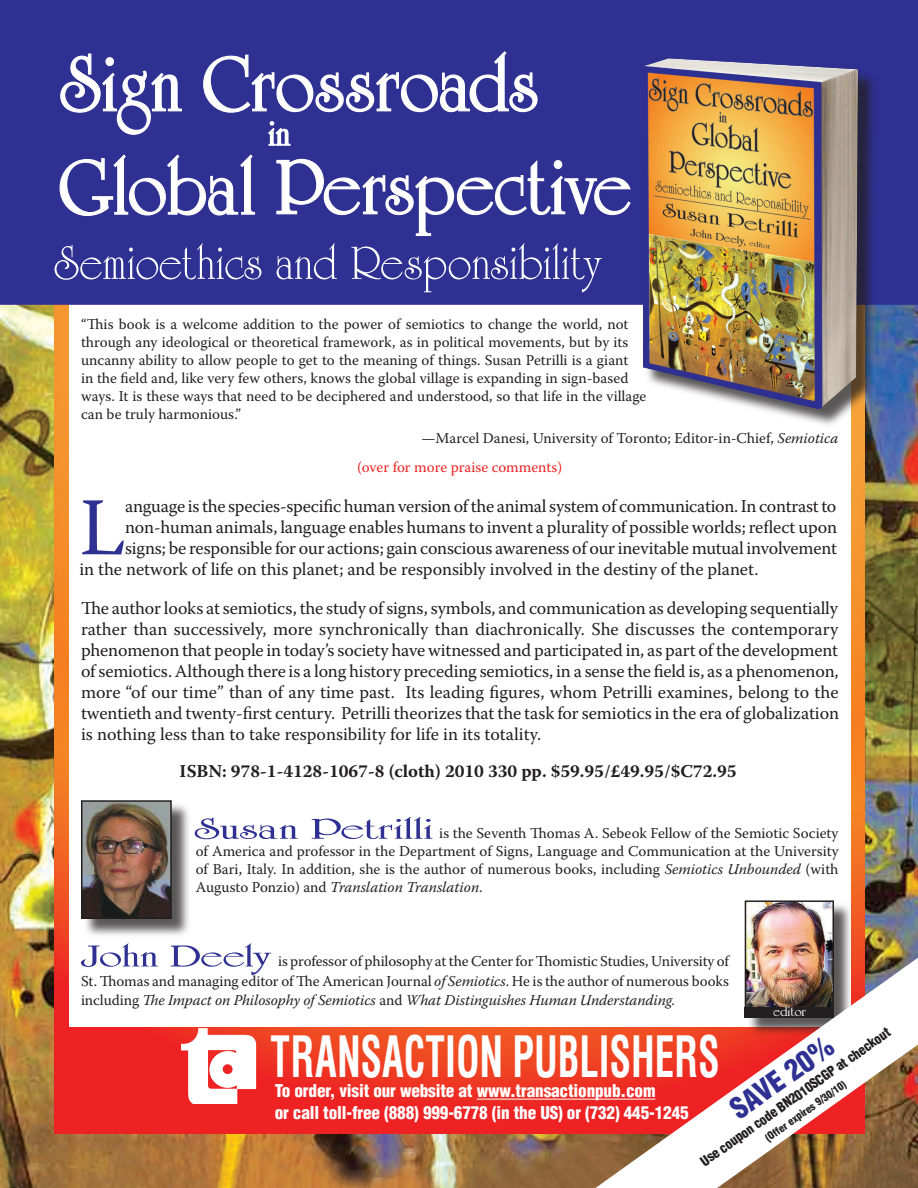
<style>
.page{position:relative;width:918px;height:1188px;background:#fff}
.page>*{position:absolute;margin:0;border:0;box-sizing:border-box;transform-origin:0 0}
.t1{font:81.75px "Warnock Pro";color:#2e3092}
.t2{font:700 condensed 55.5px "Helvetica";color:#fff;scale:.7 1}
.t3{font:900 condensed 28.5px "Helvetica";color:#2e3092}
.t4{font:18px/21px "Warnock Pro";letter-spacing:-.01em;color:#231f20;text-align:justify}
.t5{font:700 18px "Warnock Pro";color:#231f20}
.t6{font:900 condensed 17.25px/21.8px "Helvetica";letter-spacing:-.01em;color:#fff}
.t7{font:15px/18px "Warnock Pro";color:#231f20}
.t8{font:900 condensed 13.5px "Helvetica";color:#231f20}
.t9{font:13.5px "University Roman Bold DTC";color:#fff}
.t10{font:900 condensed 10.5px "Helvetica";color:#231f20}
.s1{font-style:italic}
.s2{color:#ee2323}
</style>
<div class="page">
<img style="left:0;top:305px;width:918px;height:883px">
<img style="left:55px;top:305px;width:810px;height:829px">
<div style="left:69px;top:298px;width:781px;height:729px;background:#fff"></div>
<div style="left:0;top:0;width:918px;height:305px;background:#2e3092"></div>
<svg style="left:60px;top:51px;width:478px;height:97px;background:#5153a4"></svg>
<svg style="left:267px;top:120px;width:24px;height:26px"></svg>
<svg style="left:51px;top:152px;width:588px;height:84px"></svg>
<svg style="left:55px;top:243px;width:206px;height:37px;background:#4e50a3"></svg>
<svg style="left:277px;top:243px;width:60px;height:36px;background:#5254a5"></svg>
<svg style="left:351px;top:243px;width:251px;height:49px;background:#48499f"></svg>
<div style="left:644px;top:59px;width:234px;height:370px;background:#231f20;opacity:.75"></div>
<img style="left:643px;top:58px;width:215px;height:352px">
<svg style="left:195px;top:818px;width:103px;height:21px"></svg>
<svg style="left:312px;top:817px;width:121px;height:22px"></svg>
<svg style="left:81px;top:943px;width:77px;height:24px"></svg>
<svg style="left:171px;top:943px;width:100px;height:32px"></svg>
<div style="left:81px;top:801px;width:111px;height:138px;background:#231f20;opacity:.75"></div>
<img style="left:84px;top:803px;width:85px;height:113px">
<div style="left:81px;top:800px;width:91px;height:119px;border:2px solid #231f20"></div>
<div style="left:745px;top:901px;width:110px;height:137px;background:#231f20;opacity:.75"></div>
<img style="left:748px;top:903px;width:83px;height:17px">
<div style="left:745px;top:900px;width:89px;height:118px;border:2px solid #231f20"></div>
<img style="left:486px;top:920px;width:432px;height:268px">
<img style="left:179px;top:1027px;width:82px;height:77px">
<hr style="left:477px;top:1099px;width:178px;height:1px;background:#fff">
<p class="t7" style="left:81px;top:314px;width:567px">“This book is a welcome addition to the power of semiotics to change the world, not through any ideological or theoretical framework, as in political movements, but by its uncanny ability to allow people to get to the meaning of things. Susan Petrilli is a giant<br>in the field and, like very few others, knows the global village is expanding in sign-based ways. It is these ways that need to be deciphered and understood, so that life in the village can be truly harmonious.”</p>
<p class="t7" style="left:357px;top:423px;width:483px;line-height:29.1px;text-indent:64px">—Marcel Danesi, University of Toronto; Editor-in-Chief, <span class="s1">Semiotica </span><span class="s2">(over for more praise comments)</span></p>
<h1 class="t1" style="left:80px;top:478px;width:48px">L</h1>
<p class="t4" style="left:125px;top:496px;width:713px">anguage is the species-specific human version of the animal system of communication. In contrast to</p>
<p class="t4" style="left:125px;top:517px;width:714px">non-human animals, language enables humans to invent a plurality of possible worlds; reflect upon</p>
<p class="t4" style="left:125px;top:538px;width:713px">signs; be responsible for our actions; gain conscious awareness of our inevitable mutual involvement</p>
<p class="t4" style="left:80px;top:559px;width:680px">in the network of life on this planet; and be responsibly involved in the destiny of the planet.</p>
<p class="t4" style="left:81px;top:597px;width:760px">The author looks at semiotics, the study of signs, symbols, and communication as developing sequentially rather than successively, more synchronically than diachronically. She discusses the contemporary phenomenon that people in today’s society have witnessed and participated in, as part of the development of semiotics. Although there is a long history preceding semiotics, in a sense the field is, as a phenomenon, more “of our time” than of any time past. Its leading figures, whom Petrilli examines, belong to the twentieth and twenty-first century. Petrilli theorizes that the task for semiotics in the era of globalization is nothing less than to take responsibility for life in its totality.</p>
<p class="t5" style="left:180px;top:760px;width:558px">ISBN: 978-1-4128-1067-8 (cloth) 2010 330 pp. $59.95/£49.95/$C72.95</p>
<p class="t7" style="left:196px;top:823px;width:644px;text-align:justify;text-indent:244px">is the Seventh Thomas A. Sebeok Fellow of the Semiotic Society of America and professor in the Department of Signs, Language and Communication at the University of Bari, Italy. In addition, she is the author of numerous books, including <span class="s1">Semiotics Unbounded</span> (with Augusto Ponzio) and <span class="s1">Translation Translation</span>.</p>
<p class="t7" style="left:81px;top:951px;width:650px;line-height:19.5px;text-align:justify;text-indent:197px">is professor of philosophy at the Center for Thomistic Studies, University of St. Thomas and managing editor of The American Journal <span class="s1">of Semiotics</span>. He is the author of numerous books including <span class="s1">The Impact on Philosophy of Semiotics</span> and <span class="s1">What Distinguishes Human Understanding.</span></p>
<p class="t5" style="left:249px;top:967px;width:426px">ISBN: 978-1-4128-1151-4 (cloth) 2009 275 pp. $34.95</p>
<p class="t9" style="left:774px;top:1004px;width:34px">editor</p>
<h3 class="t3" style="left:723px;top:1097px;width:120px;rotate:-35deg">save 20%</h3>
<p class="t8" style="left:697px;top:1155px;width:230px;rotate:-35deg">Use coupon code BN2010SCGP at checkout</p>
<h2 class="t2" style="left:271px;top:1020px;width:643px">TRANSACTION PUBLISHERS</h2>
<p class="t6" style="left:275px;top:1080px;width:416px">To order, visit our website at www.transactionpub.com<br>or call toll-free (888) 999-6778 (in the US) or (732) 445-1245</p>
<p class="t10" style="left:762px;top:1133px;width:98px;rotate:-35deg">(Offer expires 9/30/10)</p>
</div>
